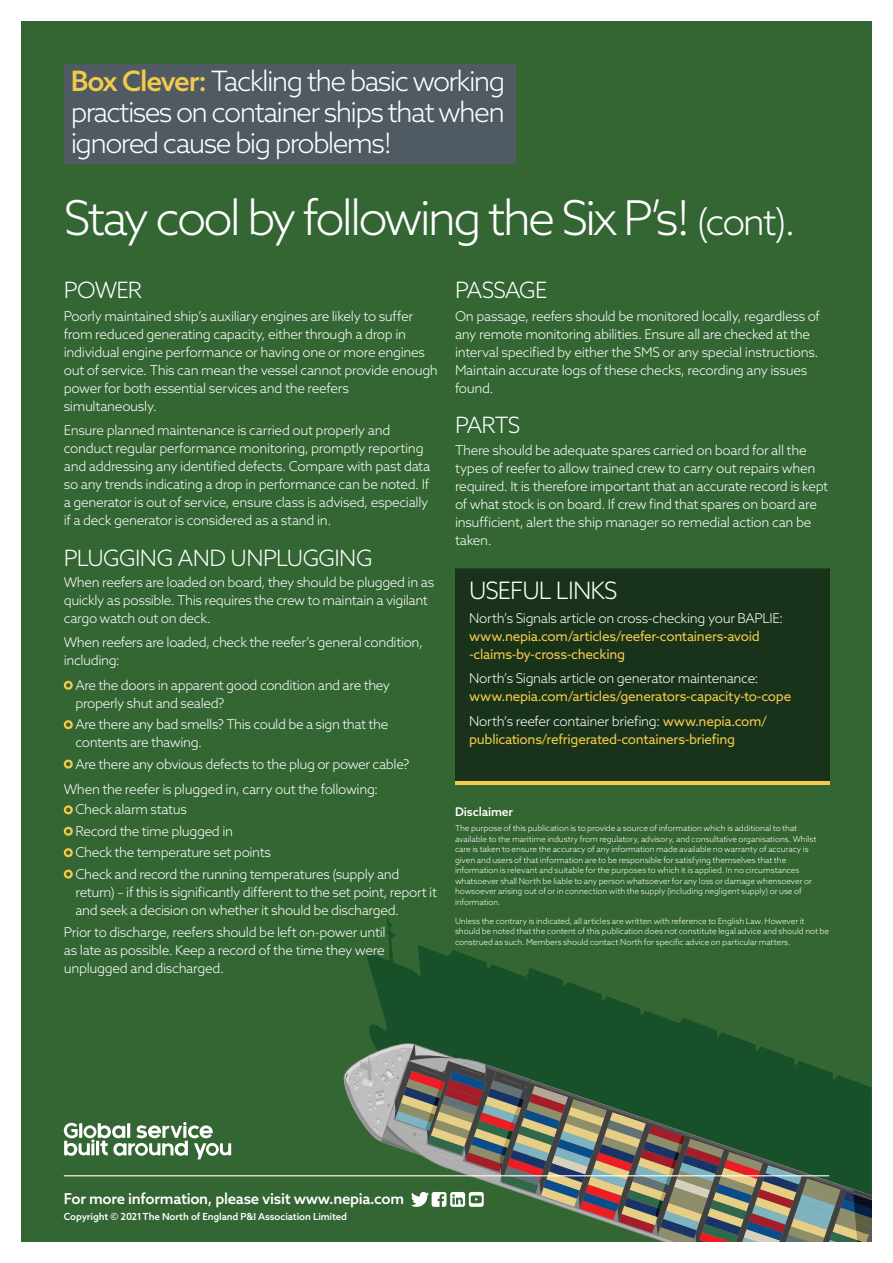
<style>
.page{position:relative;width:893px;height:1263px;background:#fff}
.page>*{position:absolute;margin:0;border:0;box-sizing:border-box;transform-origin:0 0}
.NORTH_-_Title{font:300 48px "Azo Sans";letter-spacing:-.06em;color:#fff}
.NORTH_-_Title-2{font:300 28.05px/31.3px "Azo Sans";letter-spacing:-.06em;color:#fff;text-align:justify}
.NORTH_-_Find_Out_Mor{font:300 24px "Azo Sans";letter-spacing:-.04em;color:#fff}
.NORTH_-_Sub_Header{font:300 22.5px "Azo Sans";letter-spacing:-.025em;color:#fff}
.NORTH_-_Footer{font:500 15px "Azo Sans";letter-spacing:-.02em;color:#fff}
.NORTH_-_Body_2{font:300 13.5px/18px "Azo Sans";letter-spacing:-.025em;color:#fff}
.NORTH_-_Points_1{font:300 13.5px/18px "Azo Sans";letter-spacing:-.03em;color:#fff}
.NORTH_-_Body_1{font:13.5px/18px "Azo Sans";letter-spacing:-.02em;color:#f3ca4a}
.NORTH_-_Sub_Header-2{font:500 12px "Azo Sans";letter-spacing:-.01em;color:#fff}
.NORTH_-_Footer-2{font:500 9.75px "Azo Sans";letter-spacing:-.01em;color:#fff}
.NORTH_-_Disclaimer{font:300 8.25px/10.5px "Azo Sans";letter-spacing:-.01em;color:#fff}
.s1{font-weight:500;color:#f3ca4a}
.s2{font-size:37.5px}
.s3{font-weight:300;color:#fff}
</style>
<div class="page">
<div style="left:21px;top:21px;width:851px;height:1221px;background:#363"></div>
<svg style="left:365px;top:918px;width:372px;height:120px"></svg>
<hr style="left:64px;top:1175px;width:765px;height:1px;background:#fff">
<svg style="left:340px;top:1038px;width:532px;height:204px"></svg>
<svg style="left:64px;top:1122px;width:167px;height:37px"></svg>
<div style="left:64px;top:64px;width:452px;height:100px;background:#4f5a63"></div>
<div style="left:64px;top:681px;width:9px;height:9px;border:2px solid #f3ca4a;border-radius:50%"></div>
<div style="left:64px;top:720px;width:9px;height:9px;border:2px solid #f3ca4a;border-radius:50%"></div>
<div style="left:64px;top:760px;width:9px;height:9px;border:2px solid #f3ca4a;border-radius:50%"></div>
<div style="left:64px;top:805px;width:9px;height:9px;border:2px solid #f3ca4a;border-radius:50%"></div>
<div style="left:64px;top:827px;width:9px;height:9px;border:2px solid #f3ca4a;border-radius:50%"></div>
<div style="left:64px;top:848px;width:9px;height:9px;border:2px solid #f3ca4a;border-radius:50%"></div>
<div style="left:64px;top:869px;width:9px;height:9px;border:2px solid #f3ca4a;border-radius:50%"></div>
<div style="left:455px;top:569px;width:374px;height:213px;background:#18331a"></div>
<hr style="left:455px;top:781px;width:374px;height:4px;background:#f3ca4a">
<p class="NORTH_-_Title-2" style="left:71px;top:65px;width:436px"><span class="s1">Box Clever:</span> Tackling the basic working practises on container ships that when ignored cause big problems!</p>
<p class="NORTH_-_Title" style="left:64px;top:187px;width:733px">Stay cool by following the Six P’s! <span class="s2">(cont).</span></p>
<p class="NORTH_-_Sub_Header" style="left:64px;top:276px;width:80px">POWER</p>
<p class="NORTH_-_Body_2" style="left:64px;top:307px;width:376px">Poorly maintained ship’s auxiliary engines are likely to suffer from reduced generating capacity, either through a drop in individual engine performance or having one or more engines out of service. This can mean the vessel cannot provide enough power for both essential services and the reefers simultaneously.</p>
<p class="NORTH_-_Body_2" style="left:64px;top:421px;width:368px">Ensure planned maintenance is carried out properly and conduct regular performance monitoring, promptly reporting and addressing any identified defects. Compare with past data so any trends indicating a drop in performance can be noted. If a generator is out of service, ensure class is advised, especially if a deck generator is considered as a stand in.</p>
<p class="NORTH_-_Sub_Header" style="left:64px;top:543px;width:310px">PLUGGING AND UNPLUGGING</p>
<p class="NORTH_-_Body_2" style="left:64px;top:573px;width:372px">When reefers are loaded on board, they should be plugged in as quickly as possible. This requires the crew to maintain a vigilant cargo watch out on deck.</p>
<p class="NORTH_-_Body_2" style="left:64px;top:633px;width:361px">When reefers are loaded, check the reefer’s general condition, including:</p>
<p class="NORTH_-_Points_1" style="left:75px;top:676px;width:316px">Are the doors in apparent good condition and are they properly shut and sealed?</p>
<p class="NORTH_-_Points_1" style="left:75px;top:715px;width:314px">Are there any bad smells? This could be a sign that the contents are thawing.</p>
<p class="NORTH_-_Points_1" style="left:75px;top:755px;width:336px">Are there any obvious defects to the plug or power cable?</p>
<p class="NORTH_-_Points_1" style="left:64px;top:780px;width:316px">When the reefer is plugged in, carry out the following:</p>
<p class="NORTH_-_Points_1" style="left:75px;top:800px;width:113px">Check alarm status</p>
<p class="NORTH_-_Points_1" style="left:75px;top:822px;width:159px">Record the time plugged in</p>
<p class="NORTH_-_Points_1" style="left:75px;top:843px;width:197px">Check the temperature set points</p>
<p class="NORTH_-_Points_1" style="left:75px;top:865px;width:363px">Check and record the running temperatures (supply and return) – if this is significantly different to the set point, report it and seek a decision on whether it should be discharged.</p>
<p class="NORTH_-_Points_1" style="left:64px;top:923px;width:323px;text-align:justify">Prior to discharge, reefers should be left on-power until as late as possible. Keep a record of the time they were unplugged and discharged.</p>
<p class="NORTH_-_Sub_Header" style="left:455px;top:276px;width:94px">PASSAGE</p>
<p class="NORTH_-_Body_2" style="left:455px;top:307px;width:366px">On passage, reefers should be monitored locally, regardless of any remote monitoring abilities. Ensure all are checked at the interval specified by either the SMS or any special instructions.<br>Maintain accurate logs of these checks, recording any issues found.</p>
<p class="NORTH_-_Sub_Header" style="left:455px;top:410px;width:67px">PARTS</p>
<p class="NORTH_-_Body_2" style="left:455px;top:441px;width:375px">There should be adequate spares carried on board for all the types of reefer to allow trained crew to carry out repairs when required. It is therefore important that an accurate record is kept of what stock is on board. If crew find that spares on board are insufficient, alert the ship manager so remedial action can be taken.</p>
<p class="NORTH_-_Find_Out_Mor" style="left:469px;top:575px;width:150px">USEFUL LINKS</p>
<p class="NORTH_-_Body_1" style="left:469px;top:609px;width:316px"><span class="s3">North’s Signals article on cross-checking your BAPLIE: </span>www.nepia.com/articles/reefer-containers-avoid -claims-by-cross-checking</p>
<p class="NORTH_-_Body_1" style="left:469px;top:669px;width:324px"><span class="s3">North’s Signals article on generator maintenance: </span>www.nepia.com/articles/generators-capacity-to-cope</p>
<p class="NORTH_-_Body_1" style="left:469px;top:711px;width:300px"><span class="s3">North’s reefer container briefing:</span> www.nepia.com/ publications/refrigerated-containers-briefing</p>
<p class="NORTH_-_Sub_Header-2" style="left:455px;top:804px;width:60px">Disclaimer</p>
<p class="NORTH_-_Disclaimer" style="left:455px;top:823px;width:363px">The purpose of this publication is to provide a source of information which is additional to that available to the maritime industry from regulatory, advisory, and consultative organisations. Whilst care is taken to ensure the accuracy of any information made available no warranty of accuracy is given and users of that information are to be responsible for satisfying themselves that the information is relevant and suitable for the purposes to which it is applied. In no circumstances whatsoever shall North be liable to any person whatsoever for any loss or damage whensoever or howsoever arising out of or in connection with the supply (including negligent supply) or use of information.</p>
<p class="NORTH_-_Disclaimer" style="left:455px;top:915px;width:376px">Unless the contrary is indicated, all articles are written with reference to English Law. However it should be noted that the content of this publication does not constitute legal advice and should not be construed as such. Members should contact North for specific advice on particular matters.</p>
<p class="NORTH_-_Footer" style="left:64px;top:1189px;width:342px">For more information, please visit www.nepia.com</p>
<p class="NORTH_-_Footer-2" style="left:64px;top:1210px;width:285px">Copyright © 2021 The North of England P&amp;I Association Limited</p>
</div>
